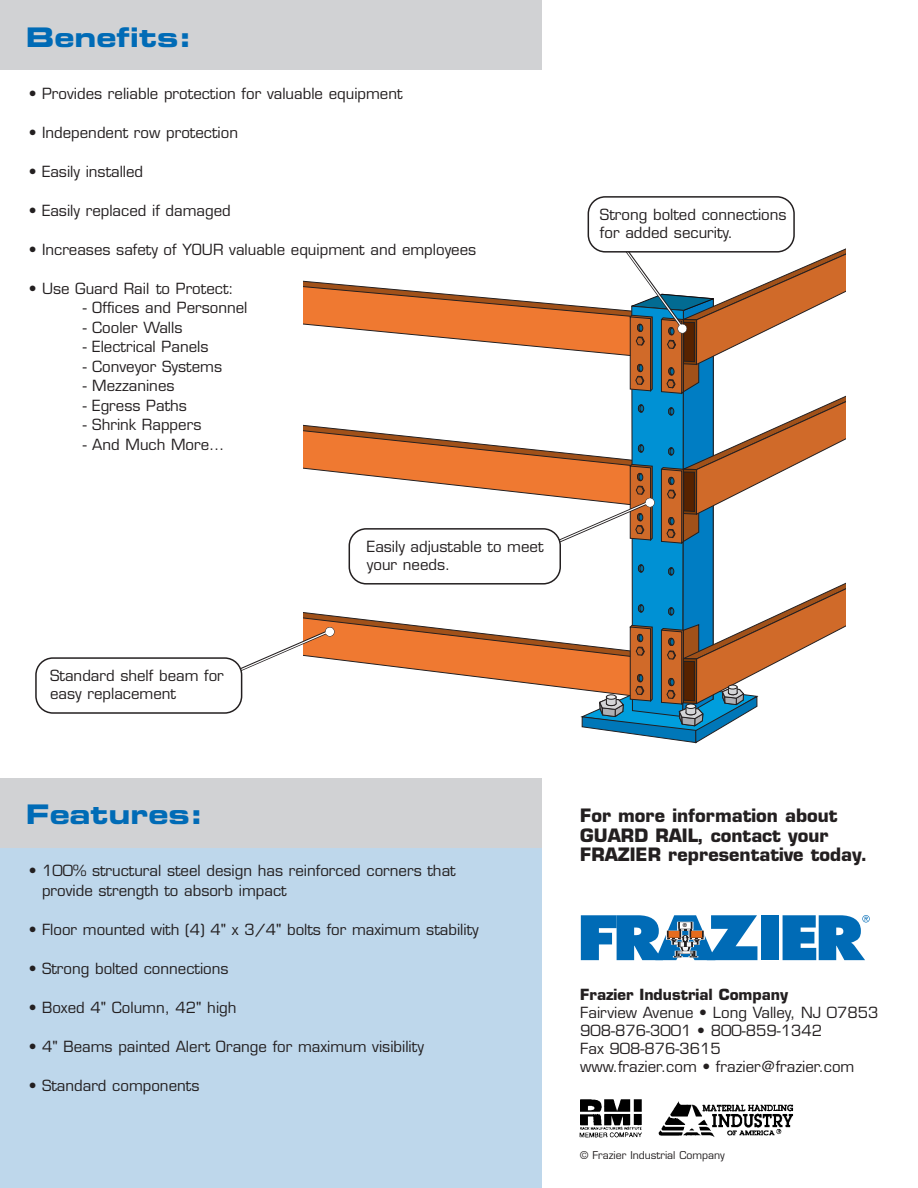
<style>
.page{position:relative;width:918px;height:1188px;background:#fff}
.page>*{position:absolute;margin:0;border:0;box-sizing:border-box;transform-origin:0 0}
.t1{font:27px "Eurostile Bold Extended Two";color:#006bb6}
.t2{font:700 18px/19.5px "Eurostile";color:#231f20}
.t3{font:15px/18px "Eurostile";color:#231f20}
.t4{font:700 15px "Eurostile";color:#231f20}
.t5{font:10.5px "Eurostile";color:#231f20}
.t6{font:800 5.25px "Futura";color:#231f20}
</style>
<div class="page">
<div style="left:0;top:0;width:542px;height:70px;background:#d1d2d4"></div>
<div style="left:0;top:782px;width:542px;height:406px;background:#bed7eb"></div>
<div style="left:0;top:778px;width:542px;height:70px;background:#d1d2d4"></div>
<div style="left:761px;top:915px;width:18px;height:45px;background:#006bb6"></div>
<svg style="left:581px;top:915px;width:176px;height:45px"></svg>
<div style="left:679px;top:922px;width:13px;height:7px;background:#fff"></div>
<div style="left:679px;top:922px;width:13px;height:7px;border:1px solid #231f20"></div>
<svg style="left:783px;top:915px;width:87px;height:45px"></svg>
<img style="left:579px;top:1099px;width:215px;height:39px">
<svg style="left:35px;top:196px;width:811px;height:547px"></svg>
<h1 class="t1" style="left:26px;top:27px;width:168px">Benefits:</h1>
<p class="t3" style="left:29px;top:86px;width:375px">• Provides reliable protection for valuable equipment</p>
<p class="t3" style="left:29px;top:125px;width:211px">• Independent row protection</p>
<p class="t3" style="left:29px;top:164px;width:116px">• Easily installed</p>
<p class="t3" style="left:29px;top:203px;width:204px">• Easily replaced if damaged</p>
<p class="t3" style="left:29px;top:242px;width:449px">• Increases safety of YOUR valuable equipment and employees</p>
<p class="t3" style="left:29px;top:281px;width:206px">• Use Guard Rail to Protect:</p>
<p class="t3" style="left:83px;top:300px;width:166px">- Offices and Personnel</p>
<p class="t3" style="left:83px;top:320px;width:101px">- Cooler Walls</p>
<p class="t3" style="left:83px;top:339px;width:127px">- Electrical Panels</p>
<p class="t3" style="left:83px;top:359px;width:141px">- Conveyor Systems</p>
<p class="t3" style="left:83px;top:378px;width:93px">- Mezzanines</p>
<p class="t3" style="left:83px;top:398px;width:106px">- Egress Paths</p>
<p class="t3" style="left:83px;top:417px;width:120px">- Shrink Rappers</p>
<p class="t3" style="left:83px;top:437px;width:143px">- And Much More…</p>
<p class="t3" style="left:50px;top:668px;width:175px">Standard shelf beam for easy replacement</p>
<p class="t3" style="left:367px;top:539px;width:178px">Easily adjustable to meet your needs.</p>
<p class="t3" style="left:600px;top:207px;width:188px">Strong bolted connections for added security.</p>
<h1 class="t1" style="left:26px;top:805px;width:179px">Features:</h1>
<p class="t3" style="left:42px;top:863px;width:415px;line-height:19.5px;text-indent:-13px">• 100% structural steel design has reinforced corners that provide strength to absorb impact</p>
<p class="t3" style="left:29px;top:922px;width:452px">• Floor mounted with (4) 4" x 3/4" bolts for maximum stability</p>
<p class="t3" style="left:29px;top:961px;width:201px">• Strong bolted connections</p>
<p class="t3" style="left:29px;top:1000px;width:209px">• Boxed 4" Column, 42" high</p>
<p class="t3" style="left:29px;top:1039px;width:397px">• 4" Beams painted Alert Orange for maximum visibility</p>
<p class="t3" style="left:29px;top:1078px;width:172px">• Standard components</p>
<p class="t2" style="left:580px;top:808px;width:289px">For more information about<br>GUARD RAIL, contact your<br>FRAZIER representative today.</p>
<p class="t6" style="left:683px;top:923px;width:6px">®</p>
<p class="t4" style="left:580px;top:989px;width:209px">Frazier Industrial Company</p>
<p class="t3" style="left:580px;top:1005px;width:300px">Fairview Avenue • Long Valley, NJ 07853<br>908-876-3001 • 800-859-1342<br>Fax 908-876-3615<br>www.frazier.com • frazier@frazier.com</p>
<p class="t5" style="left:580px;top:1151px;width:146px">© Frazier Industrial Company</p>
</div>
